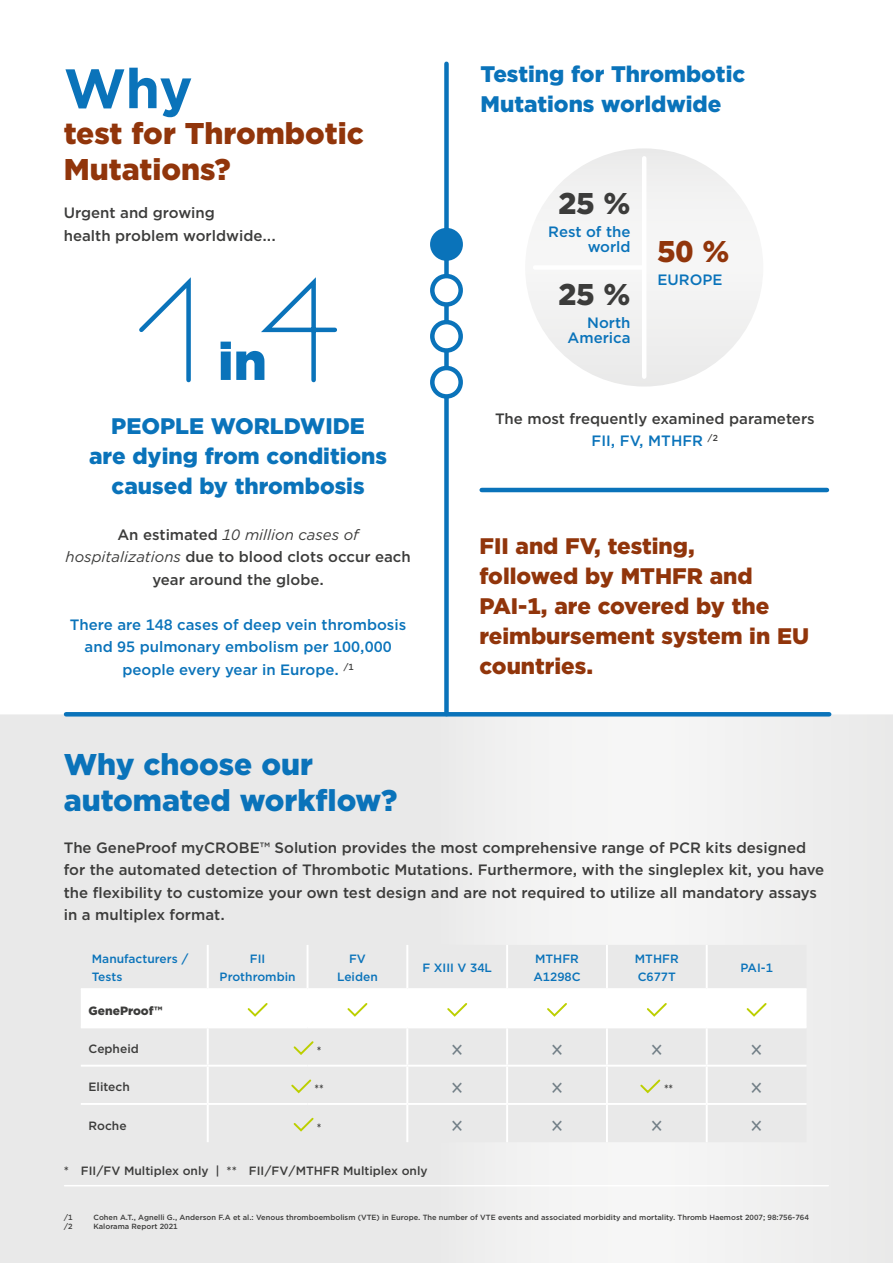
<style>
.page{position:relative;width:893px;height:1263px;background:#fff}
.page>*{position:absolute;margin:0;border:0;box-sizing:border-box;transform-origin:0 0}
.t1{font:700 55.5px "Gotham";color:#0a73ba}
.t2{font:900 52.5px "Gotham";color:#0a73ba}
.t3{font:900 30px/36px "Gotham";color:#91350b}
.t4{font:900 30px/36px "Gotham";color:#0a73ba}
.t5{font:900 30px "Gotham";color:#3c3c3b}
.t6{font:23.4px "Gotham";color:#717e86;scale:.9 1}
.t7{font:900 22.5px/30px "Gotham";color:#0a73ba}
.t8{font:900 22.5px/30px "Gotham";color:#91350b}
.t9{font:500 15px/22.5px "Gotham";color:#3c3c3b}
.t10{font:500 15px/22.5px "Gotham";color:#0a73ba;text-align:right}
.t11{font:500 12px/17.5px "Gotham";color:#0a73ba}
.t12{font:500 12px "Gotham";color:#3c3c3b}
.t13{font:900 12px "Gotham";color:#3c3c3b}
.t14{font:500 12px "Gotham";color:#3c3c3b;scale:.9 1}
.t15{font:500 7.5px "Gotham";color:#3c3c3b}
.s1{font-weight:400;font-style:italic}
.s2{color:#0a73ba}
</style>
<div class="page">
<svg style="left:0;top:714px;width:893px;height:549px"></svg>
<svg style="left:139px;top:277px;width:52px;height:106px"></svg>
<svg style="left:261px;top:277px;width:76px;height:106px"></svg>
<div style="left:444px;top:64px;width:5px;height:650px;background:#0a73ba"></div>
<div style="left:525px;top:148px;width:238px;height:239px;background:#f3f3f3;border-radius:119px"></div>
<hr style="left:642px;top:158px;width:4px;height:219px;background:#fff">
<div style="left:535px;top:265px;width:107px;height:5px;background:#fff"></div>
<hr style="left:482px;top:488px;width:345px;height:4px;background:#0a73ba">
<hr style="left:66px;top:712px;width:763px;height:4px;background:#0a73ba">
<div style="left:432px;top:230px;width:29px;height:29px;background:#0a73ba;border-radius:50%"></div>
<div style="left:430px;top:228px;width:33px;height:33px;border:4px solid #0a73ba;border-radius:50%"></div>
<svg style="left:432px;top:276px;width:29px;height:28px"></svg>
<div style="left:430px;top:274px;width:33px;height:33px;border:4px solid #0a73ba;border-radius:50%"></div>
<svg style="left:432px;top:322px;width:29px;height:28px"></svg>
<div style="left:430px;top:320px;width:33px;height:33px;border:4px solid #0a73ba;border-radius:50%"></div>
<svg style="left:432px;top:368px;width:29px;height:28px"></svg>
<div style="left:430px;top:366px;width:33px;height:33px;border:4px solid #0a73ba;border-radius:50%"></div>
<div style="left:81px;top:945px;width:725px;height:197px;background:#e9e9e9"></div>
<hr style="left:207px;top:945px;width:2px;height:43px;background:#fff">
<hr style="left:307px;top:945px;width:1px;height:43px;background:#fff">
<hr style="left:406px;top:945px;width:2px;height:43px;background:#fff">
<hr style="left:506px;top:945px;width:2px;height:43px;background:#fff">
<hr style="left:606px;top:945px;width:2px;height:43px;background:#fff">
<hr style="left:706px;top:945px;width:2px;height:43px;background:#fff">
<hr style="left:81px;top:988px;width:127px;height:2px;background:#fff">
<hr style="left:208px;top:988px;width:100px;height:2px;background:#fff">
<hr style="left:308px;top:988px;width:99px;height:2px;background:#fff">
<hr style="left:407px;top:988px;width:100px;height:2px;background:#fff">
<hr style="left:507px;top:988px;width:100px;height:2px;background:#fff">
<hr style="left:607px;top:988px;width:100px;height:2px;background:#fff">
<hr style="left:707px;top:988px;width:99px;height:2px;background:#fff">
<hr style="left:81px;top:1026px;width:127px;height:2px;background:#fff">
<hr style="left:208px;top:1026px;width:100px;height:2px;background:#fff">
<hr style="left:207px;top:1028px;width:2px;height:37px;background:#fff">
<hr style="left:308px;top:1026px;width:99px;height:2px;background:#fff">
<hr style="left:407px;top:1026px;width:100px;height:2px;background:#fff">
<hr style="left:406px;top:1028px;width:2px;height:37px;background:#fff">
<hr style="left:507px;top:1026px;width:100px;height:2px;background:#fff">
<hr style="left:506px;top:1028px;width:2px;height:37px;background:#fff">
<hr style="left:607px;top:1026px;width:100px;height:2px;background:#fff">
<hr style="left:606px;top:1028px;width:2px;height:37px;background:#fff">
<hr style="left:707px;top:1026px;width:99px;height:2px;background:#fff">
<hr style="left:706px;top:1028px;width:2px;height:37px;background:#fff">
<hr style="left:81px;top:1065px;width:127px;height:2px;background:#fff">
<hr style="left:208px;top:1065px;width:100px;height:2px;background:#fff">
<hr style="left:207px;top:1067px;width:2px;height:36px;background:#fff">
<hr style="left:308px;top:1065px;width:99px;height:2px;background:#fff">
<hr style="left:407px;top:1065px;width:100px;height:2px;background:#fff">
<hr style="left:406px;top:1067px;width:2px;height:36px;background:#fff">
<hr style="left:507px;top:1065px;width:100px;height:2px;background:#fff">
<hr style="left:506px;top:1067px;width:2px;height:36px;background:#fff">
<hr style="left:607px;top:1065px;width:100px;height:2px;background:#fff">
<hr style="left:606px;top:1067px;width:2px;height:36px;background:#fff">
<hr style="left:707px;top:1065px;width:99px;height:2px;background:#fff">
<hr style="left:706px;top:1067px;width:2px;height:36px;background:#fff">
<hr style="left:81px;top:1103px;width:127px;height:2px;background:#fff">
<hr style="left:208px;top:1103px;width:100px;height:2px;background:#fff">
<hr style="left:207px;top:1105px;width:2px;height:37px;background:#fff">
<hr style="left:308px;top:1103px;width:99px;height:2px;background:#fff">
<hr style="left:407px;top:1103px;width:100px;height:2px;background:#fff">
<hr style="left:406px;top:1105px;width:2px;height:37px;background:#fff">
<hr style="left:507px;top:1103px;width:100px;height:2px;background:#fff">
<hr style="left:506px;top:1105px;width:2px;height:37px;background:#fff">
<hr style="left:607px;top:1103px;width:100px;height:2px;background:#fff">
<hr style="left:606px;top:1105px;width:2px;height:37px;background:#fff">
<hr style="left:707px;top:1103px;width:99px;height:2px;background:#fff">
<hr style="left:706px;top:1105px;width:2px;height:37px;background:#fff">
<svg style="left:81px;top:990px;width:725px;height:36px"></svg>
<svg style="left:292px;top:1039px;width:23px;height:17px"></svg>
<svg style="left:289px;top:1078px;width:24px;height:17px"></svg>
<svg style="left:639px;top:1078px;width:23px;height:17px"></svg>
<svg style="left:292px;top:1116px;width:23px;height:17px"></svg>
<hr style="left:65px;top:1185px;width:763px;height:1px;background:#fff">
<h1 class="t1" style="left:64px;top:52px;width:130px">Why</h1>
<h3 class="t3" style="left:64px;top:115px;width:301px">test for Thrombotic<br>Mutations?</h3>
<p class="t9" style="left:64px;top:201px;width:214px">Urgent and growing<br>health problem worldwide...</p>
<h2 class="t2" style="left:218px;top:325px;width:51px">in</h2>
<h3 class="t7" style="left:89px;top:411px;width:299px;text-align:center">PEOPLE WORLDWIDE<br>are dying from conditions caused by thrombosis</h3>
<p class="t9" style="left:65px;top:523px;width:347px;text-align:center">An estimated <span class="s1">10 million cases of hospitalizations</span> due to blood clots occur each year around the globe.</p>
<p class="t10" style="left:70px;top:613px;width:338px;text-align:center">There are 148 cases of deep vein thrombosis and 95 pulmonary embolism per 100,000 people every year in Europe. <sup>/1</sup></p>
<h3 class="t4" style="left:64px;top:746px;width:335px">Why choose our automated workflow?</h3>
<h3 class="t7" style="left:481px;top:59px;width:266px">Testing for Thrombotic<br>Mutations worldwide</h3>
<h3 class="t5" style="left:559px;top:183px;width:73px">25 %</h3>
<p class="t10" style="left:548px;top:224px;width:84px;line-height:15px">Rest of the world</p>
<h3 class="t5" style="left:559px;top:274px;width:73px">25 %</h3>
<p class="t10" style="left:568px;top:315px;width:65px;line-height:15px">North<br>America</p>
<h3 class="t3" style="left:657px;top:233px;width:73px">50 %</h3>
<p class="t10" style="left:657px;top:268px;width:67px">EUROPE</p>
<p class="t9" style="left:495px;top:407px;width:321px;text-align:center">The most frequently examined parameters<br><span class="s2">FII, FV, MTHFR</span> <sup>/2</sup></p>
<h3 class="t8" style="left:479px;top:531px;width:331px">FII and FV, testing,<br>followed by MTHFR and<br>PAI-1, are covered by the reimbursement system in EU countries.</h3>
<p class="t9" style="left:64px;top:836px;width:762px">The GeneProof myCROBE™ Solution provides the most comprehensive range of PCR kits designed for the automated detection of Thrombotic Mutations. Furthermore, with the singleplex kit, you have the flexibility to customize your own test design and are not required to utilize all mandatory assays in a multiplex format.</p>
<p class="t11" style="left:92px;top:950px;width:98px">Manufacturers /<br>Tests</p>
<p class="t11" style="left:220px;top:950px;width:77px;text-align:center">FII<br>Prothrombin</p>
<p class="t11" style="left:337px;top:950px;width:42px;text-align:center">FV<br>Leiden</p>
<p class="t11" style="left:422px;top:959px;width:71px">F XIII V 34L</p>
<p class="t11" style="left:533px;top:950px;width:49px">MTHFR<br>A1298C</p>
<p class="t11" style="left:635px;top:950px;width:45px">MTHFR<br>C677T</p>
<p class="t11" style="left:740px;top:959px;width:34px">PAI-1</p>
<p class="t13" style="left:89px;top:1002px;width:75px">GeneProof™</p>
<p class="t12" style="left:89px;top:1041px;width:52px">Cepheid</p>
<p class="t14" style="left:317px;top:1043px;width:7px">*</p>
<h3 class="t6" style="left:451px;top:1034px;width:16px">×</h3>
<h3 class="t6" style="left:551px;top:1034px;width:16px">×</h3>
<h3 class="t6" style="left:650px;top:1034px;width:16px">×</h3>
<h3 class="t6" style="left:750px;top:1034px;width:16px">×</h3>
<p class="t12" style="left:89px;top:1079px;width:43px">Elitech</p>
<p class="t14" style="left:314px;top:1081px;width:12px">**</p>
<h3 class="t6" style="left:451px;top:1072px;width:16px">×</h3>
<h3 class="t6" style="left:551px;top:1072px;width:16px">×</h3>
<p class="t14" style="left:664px;top:1081px;width:12px">**</p>
<h3 class="t6" style="left:750px;top:1072px;width:16px">×</h3>
<p class="t12" style="left:89px;top:1117px;width:39px">Roche</p>
<p class="t14" style="left:317px;top:1119px;width:7px">*</p>
<h3 class="t6" style="left:451px;top:1111px;width:16px">×</h3>
<h3 class="t6" style="left:551px;top:1111px;width:16px">×</h3>
<h3 class="t6" style="left:650px;top:1111px;width:16px">×</h3>
<h3 class="t6" style="left:750px;top:1111px;width:16px">×</h3>
<p class="t12" style="left:64px;top:1163px;width:365px">* FII/FV Multiplex only | ** FII/FV/MTHFR Multiplex only</p>
<p class="t15" style="left:64px;top:1212px;width:10px">/1</p>
<p class="t15" style="left:94px;top:1212px;width:717px">Cohen A.T., Agnelli G., Anderson F.A et al.: Venous thromboembolism (VTE) in Europe. The number of VTE events and associated morbidity and mortality. Thromb Haemost 2007; 98:756-764</p>
<p class="t15" style="left:64px;top:1221px;width:10px">/2</p>
<p class="t15" style="left:94px;top:1221px;width:86px">Kalorama Report 2021</p>
</div>
